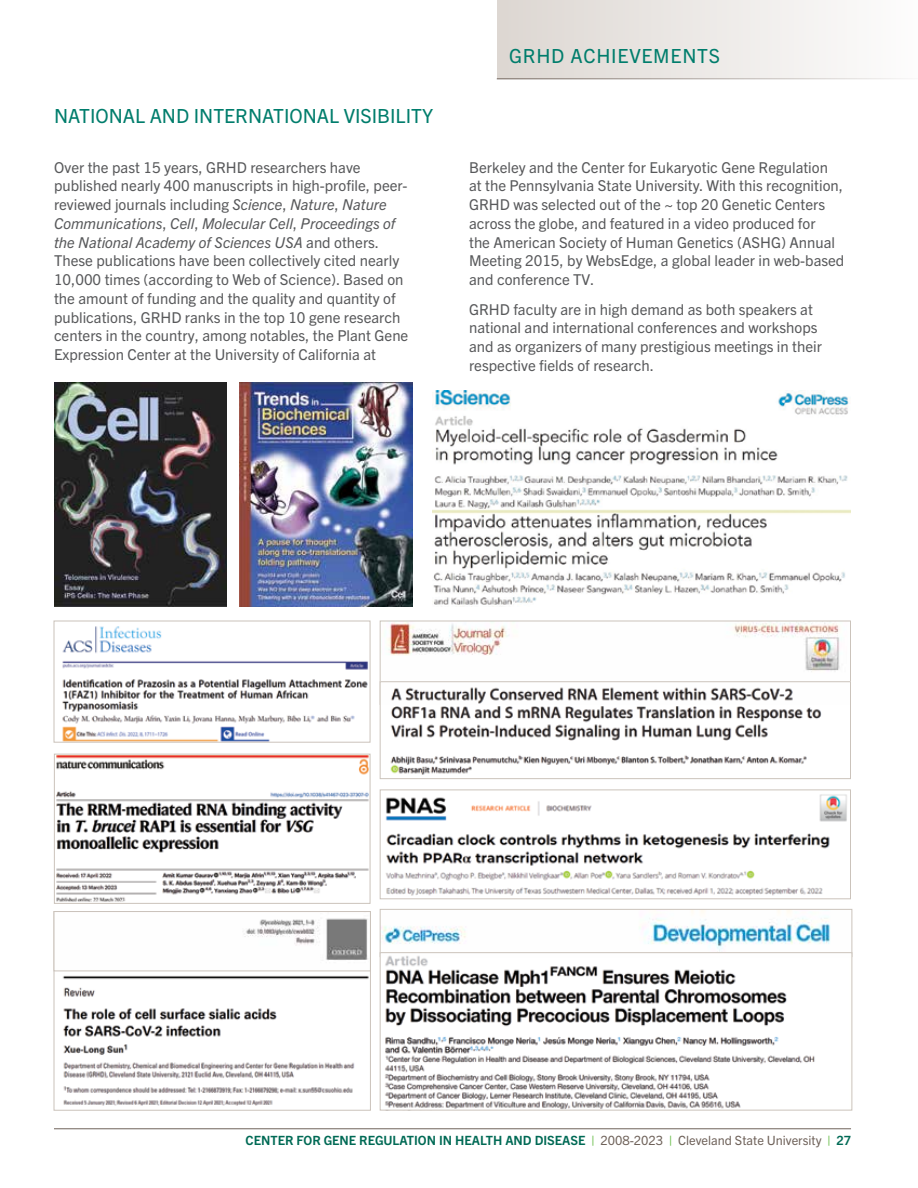
<style>
.page{position:relative;width:918px;height:1188px;background:#fff}
.page>*{position:absolute;margin:0;border:0;box-sizing:border-box;transform-origin:0 0}
.t1{font:19.5px "Trade Gothic Next LT Pro";color:#007d6c}
.t2{font:19.5px "Trade Gothic Next LT Pro";letter-spacing:.04em;color:#007d6c}
.t3{font:15px/18.8px "Trade Gothic Next LT Pro";color:#58595b}
.t4{font:700 12.75px "Trade Gothic Next LT Pro";color:#006a55}
.s1{font-style:italic}
.s2{color:#68bd49}
.s3{font-weight:400;color:#6f625a}
</style>
<div class="page">
<div style="left:497px;top:0;width:421px;height:79px;background:linear-gradient(to right,#ddd6d2,#fdfdfd)"></div>
<hr style="left:497px;top:78px;width:421px;height:1px;background:#6f625a">
<img style="left:240px;top:382px;width:172px;height:225px">
<img style="left:54px;top:382px;width:172px;height:224px">
<img style="left:56px;top:756px;width:312px;height:145px">
<div style="left:54px;top:754px;width:316px;height:150px;border:1px solid #cbc3bb"></div>
<img style="left:385px;top:794px;width:462px;height:102px">
<div style="left:380px;top:790px;width:471px;height:109px;border:1px solid #cbc3bb"></div>
<img style="left:387px;top:623px;width:453px;height:49px">
<div style="left:380px;top:621px;width:471px;height:84px;border:1px solid #cbc3bb"></div>
<img style="left:382px;top:687px;width:467px;height:88px">
<div style="left:380px;top:681px;width:471px;height:98px;border:1px solid #cbc3bb"></div>
<img style="left:382px;top:911px;width:449px;height:40px">
<div style="left:380px;top:909px;width:472px;height:48px;border:1px solid #cbc3bb"></div>
<img style="left:382px;top:955px;width:468px;height:154px">
<div style="left:380px;top:952px;width:472px;height:159px;border:1px solid #cbc3bb"></div>
<img style="left:62px;top:626px;width:306px;height:115px">
<div style="left:54px;top:621px;width:316px;height:122px;border:1px solid #cbc3bb"></div>
<img style="left:432px;top:390px;width:418px;height:215px">
<img style="left:56px;top:971px;width:313px;height:135px">
<img style="left:244px;top:918px;width:124px;height:42px">
<div style="left:54px;top:911px;width:317px;height:60px;border:1px solid #cbc3bb"></div>
<hr style="left:54px;top:1128px;width:797px;height:1px;background:#6f625a">
<h1 class="t2" style="left:509px;top:43px;width:212px">GRHD ACHIEVEMENTS</h1>
<h1 class="t1" style="left:54px;top:102px;width:381px">NATIONAL AND INTERNATIONAL VISIBILITY</h1>
<p class="t3" style="left:54px;top:157px;width:356px">Over the past 15 years, GRHD researchers have published nearly 400 manuscripts in high-profile, peer&shy;reviewed journals including <span class="s1">Science</span>, <span class="s1">Nature</span>, <span class="s1">Nature Communications</span>, <span class="s1">Cell</span>, <span class="s1">Molecular Cell</span>, <span class="s1">Proceedings of the National Academy of Sciences USA</span> and others.<br>These publications have been collectively cited nearly 10,000 times (according to Web of Science). Based on the amount of funding and the quality and quantity of publications, GRHD ranks in the top 10 gene research centers in the country, among notables, the Plant Gene Expression Center at the University of California at</p>
<p class="t3" style="left:469px;top:157px;width:377px">Berkeley and the Center for Eukaryotic Gene Regulation at the Pennsylvania State University. With this recognition, GRHD was selected out of the ~ top 20 Genetic Centers across the globe, and featured in a video produced for<br>the American Society of Human Genetics (ASHG) Annual Meeting 2015, by WebsEdge, a global leader in web-based and conference TV.</p>
<p class="t3" style="left:469px;top:299px;width:354px">GRHD faculty are in high demand as both speakers at national and international conferences and workshops and as organizers of many prestigious meetings in their respective fields of research.</p>
<p class="t4" style="left:246px;top:1132px;width:607px">CENTER FOR GENE REGULATION IN HEALTH AND DISEASE <span class="s2">|</span> <span class="s3">2008-2023</span> <span class="s2">|</span> <span class="s3">Cleveland State University</span> <span class="s2">|</span> 27</p>
</div>
